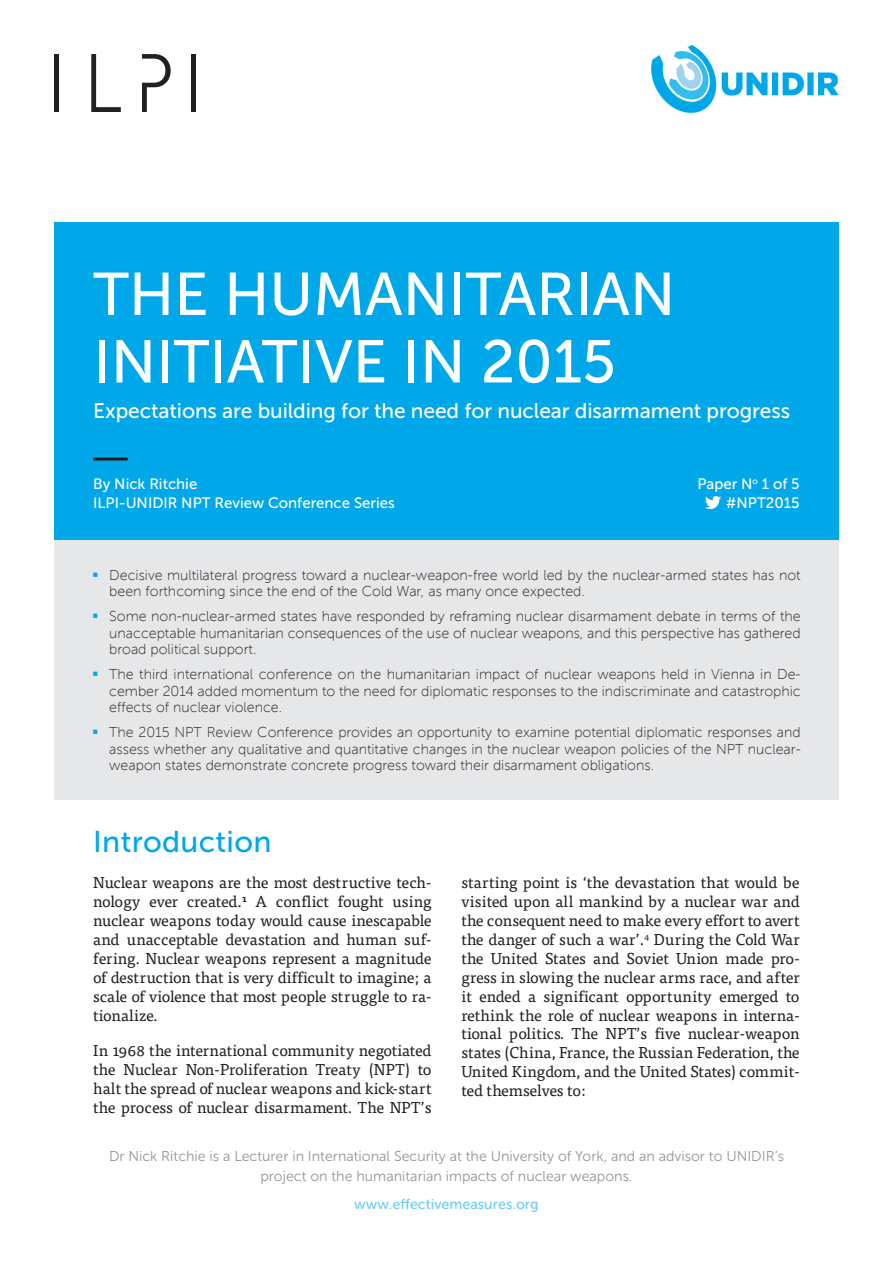
<style>
.page{position:relative;width:893px;height:1263px;background:#fff}
.page>*{position:absolute;margin:0;border:0;box-sizing:border-box;transform-origin:0 0}
.Title_Frontpage{font:60px "Museo Sans 500";color:#fff}
.Heading_2{font:30px "Museo Sans 500";letter-spacing:.01em;color:#00a8e9}
.Subtitle_Frontpage{font:21px "Museo Sans 500";letter-spacing:-.005em;color:#fff}
.t1{font:15.75px/18.9px "Tisa Pro";letter-spacing:-.01em;color:#231f20;text-align:justify}
.Details_frontpage{font:15px "Museo Sans 500";color:#fff}
.t2{font:14.25px/16.5px "Museo Sans 100";color:#231f20;text-align:justify}
.Info_text_-_museo_sa{font:14.25px/19.5px "Museo Sans 300";color:#939598;text-align:center}
.Info_text_-_museo_sa-2{font:14.25px "Museo Sans 500";color:#6fcbf3}
.s1{color:#00a8e9}
</style>
<div class="page">
<div style="left:54px;top:539px;width:785px;height:261px;background:#e6e7e9"></div>
<div style="left:54px;top:222px;width:785px;height:317px;background:#00a8e9"></div>
<hr style="left:93px;top:457px;width:35px;height:3px;background:#231f20">
<div style="left:54px;top:54px;width:5px;height:58px;background:#231f20"></div>
<svg style="left:91px;top:54px;width:30px;height:58px"></svg>
<div style="left:191px;top:54px;width:5px;height:58px;background:#231f20"></div>
<svg style="left:142px;top:54px;width:29px;height:58px"></svg>
<img style="left:652px;top:45px;width:64px;height:68px">
<img style="left:706px;top:496px;width:14px;height:12px">
<img style="left:721px;top:72px;width:118px;height:24px">
<p class="Title_Frontpage" style="left:93px;top:261px;width:584px">THE HUMANITARIAN</p>
<p class="Title_Frontpage" style="left:93px;top:329px;width:524px">INITIATIVE IN 2015</p>
<p class="Subtitle_Frontpage" style="left:93px;top:399px;width:698px">Expectations are building for the need for nuclear disarmament progress</p>
<p class="Details_frontpage" style="left:697px;top:476px;width:104px">Paper N<sup>o</sup> 1 of 5</p>
<p class="Details_frontpage" style="left:93px;top:476px;width:106px">By Nick Ritchie</p>
<p class="Details_frontpage" style="left:93px;top:494px;width:303px">ILPI-UNIDIR NPT Review Conference Series</p>
<p class="Details_frontpage" style="left:726px;top:494px;width:75px">#NPT2015</p>
<p class="t2" style="left:109px;top:567px;width:693px;text-indent:-17px"><span class="s1">▪</span> Decisive multilateral progress toward a nuclear-weapon-free world led by the nuclear-armed states has not been forthcoming since the end of the Cold War, as many once expected.</p>
<p class="t2" style="left:109px;top:608px;width:693px;text-indent:-17px"><span class="s1">▪</span> Some non-nuclear-armed states have responded by reframing nuclear disarmament debate in terms of the unacceptable humanitarian consequences of the use of nuclear weapons, and this perspective has gathered broad political support.</p>
<p class="t2" style="left:109px;top:666px;width:693px;text-indent:-17px"><span class="s1">▪</span> The third international conference on the humanitarian impact of nuclear weapons held in Vienna in De&shy;cember 2014 added momentum to the need for diplomatic responses to the indiscriminate and catastrophic effects of nuclear violence.</p>
<p class="t2" style="left:109px;top:724px;width:693px;text-indent:-17px"><span class="s1">▪</span> The 2015 NPT Review Conference provides an opportunity to examine potential diplomatic responses and assess whether any qualitative and quantitative changes in the nuclear weapon policies of the NPT nuclear&shy;weapon states demonstrate concrete progress toward their disarmament obligations.</p>
<p class="Heading_2" style="left:93px;top:825px;width:180px">Introduction</p>
<p class="t1" style="left:93px;top:872px;width:340px">Nuclear weapons are the most destructive tech&shy;nology ever created.<sup>1</sup> A conflict fought using nuclear weapons today would cause inescapable and unacceptable devastation and human suf&shy;fering. Nuclear weapons represent a magnitude of destruction that is very difficult to imagine; a scale of violence that most people struggle to ra&shy;tionalize.</p>
<p class="t1" style="left:93px;top:1040px;width:340px">In 1968 the international community negotiated the Nuclear Non-Proliferation Treaty (NPT) to halt the spread of nuclear weapons and kick-start the process of nuclear disarmament. The NPT’s</p>
<p class="t1" style="left:461px;top:872px;width:340px">starting point is ‘the devastation that would be visited upon all mankind by a nuclear war and the consequent need to make every effort to avert the danger of such a war’.<sup>4</sup> During the Cold War the United States and Soviet Union made pro&shy;gress in slowing the nuclear arms race, and after it ended a significant opportunity emerged to rethink the role of nuclear weapons in interna&shy;tional politics. The NPT’s five nuclear-weapon states (China, France, the Russian Federation, the United Kingdom, and the United States) commit&shy;ted themselves to:</p>
<p class="Info_text_-_museo_sa" style="left:109px;top:1147px;width:676px">Dr Nick Ritchie is a Lecturer in International Security at the University of York, and an advisor to UNIDIR’s project on the humanitarian impacts of nuclear weapons.</p>
<p class="Info_text_-_museo_sa-2" style="left:354px;top:1196px;width:186px">www.effectivemeasures.org</p>
</div>
